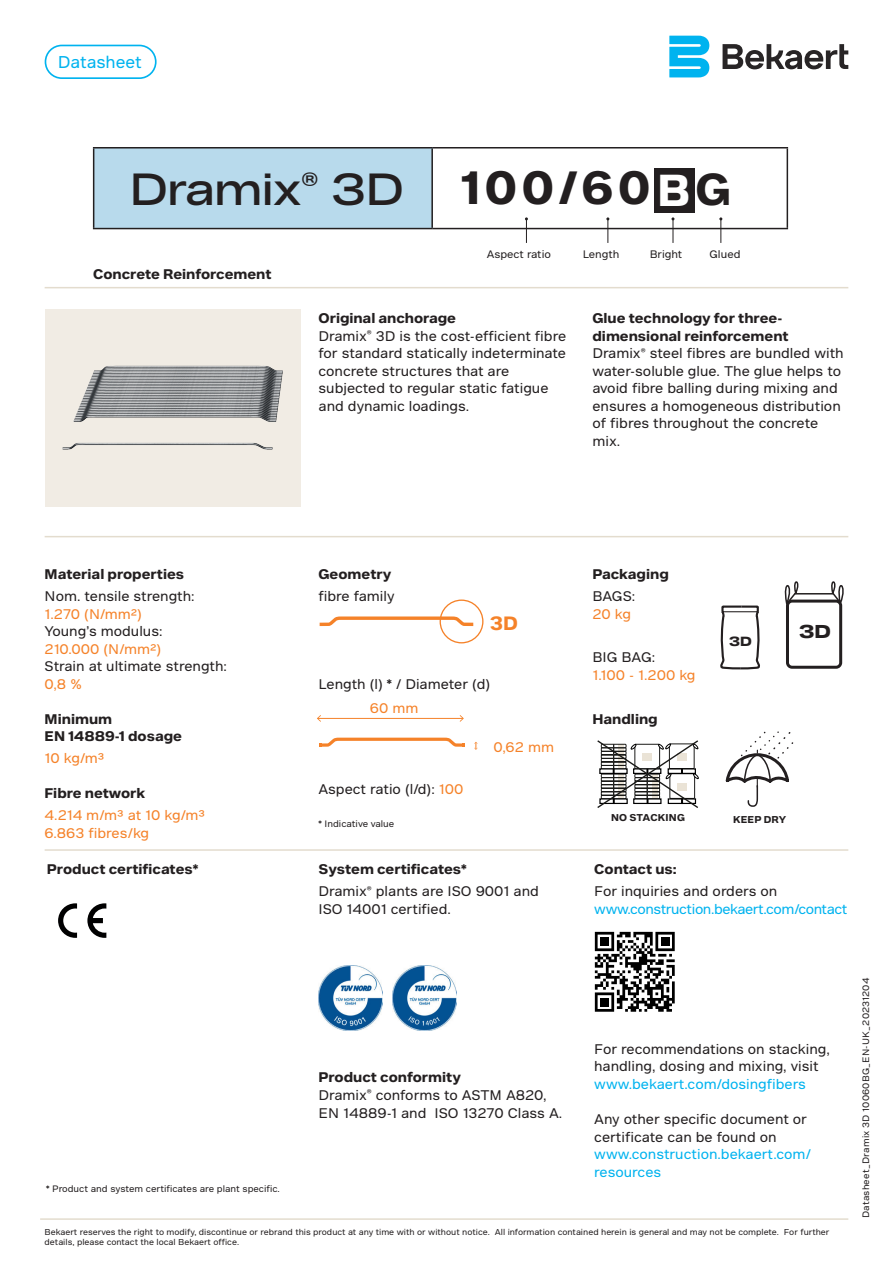
<style>
.page{position:relative;width:893px;height:1263px;background:#fff}
.page>*{position:absolute;margin:0;border:0;box-sizing:border-box;transform-origin:0 0}
.t1{font:700 45px "Bekaert Text";color:#231f20}
.MA_Productname{font:43.5px "Bekaert Headline";color:#231f20}
.t2{font:700 18.6px "Bekaert Text";color:#f58229}
.t3{font:700 18px "Bekaert Headline";color:#231f20}
.MA_Benefit{font:16.5px "Bekaert Text";color:#00b3ef}
.MA_Body{font:13.5px/17.5px "Bekaert Text";color:#231f20}
.MA_Body-2{font:700 13.5px/17.5px "Bekaert Text";color:#231f20}
.MA_Body-3{font:13.5px/17.5px "Bekaert Text";color:#f58229}
.MA_Body-4{font:13.5px "Bekaert Text";letter-spacing:-.03em;color:#00b3ef}
.MA_Body-5{font:13.5px "Bekaert Text";color:#00b3ef}
.t4{font:700 12.9px "Bekaert Headline";color:#231f20}
.MA_Body-6{font:10.5px "Bekaert Text";color:#231f20}
.t5{font:700 9.6px "Bekaert Text";letter-spacing:.02em;color:#231f20}
.MA_Legal_text{font:9px "Bekaert Text";color:#231f20}
.MA_Legal_text-2{font:9px "Bekaert Text";letter-spacing:.02em;color:#231f20}
.MA_Legal_text-3{font:8.25px/10.5px "Bekaert Text";color:#231f20}
.s1{font-size:43.2px;color:#fff}
.s2{font-size:43.2px}
.s3{font-weight:700}
.s4{color:#f58229}
.s5{color:#231f20}
.s6{color:#00b3ef}
</style>
<div class="page">
<div style="left:93px;top:147px;width:339px;height:82px;background:#b8daec"></div>
<hr style="left:93px;top:147px;width:339px;height:1px;background:#231f20">
<hr style="left:93px;top:148px;width:1px;height:80px;background:#231f20">
<hr style="left:432px;top:147px;width:356px;height:1px;background:#231f20">
<hr style="left:431px;top:148px;width:2px;height:80px;background:#231f20">
<hr style="left:787px;top:148px;width:1px;height:80px;background:#231f20">
<hr style="left:93px;top:228px;width:339px;height:1px;background:#231f20">
<hr style="left:432px;top:228px;width:356px;height:1px;background:#231f20">
<svg style="left:525px;top:217px;width:3px;height:26px"></svg>
<svg style="left:606px;top:217px;width:3px;height:26px"></svg>
<svg style="left:671px;top:217px;width:3px;height:26px"></svg>
<svg style="left:719px;top:217px;width:3px;height:26px"></svg>
<hr style="left:45px;top:287px;width:803px;height:1px;background:#e3dcce">
<hr style="left:45px;top:536px;width:803px;height:1px;background:#e3dcce">
<hr style="left:45px;top:849px;width:803px;height:2px;background:#e3dcce">
<svg style="left:725px;top:731px;width:69px;height:76px"></svg>
<hr style="left:40px;top:1218px;width:808px;height:2px;background:#e3dcce">
<svg style="left:597px;top:740px;width:102px;height:68px"></svg>
<svg style="left:595px;top:932px;width:80px;height:80px"></svg>
<div style="left:600px;top:998px;width:9px;height:8px;background:#000"></div>
<hr style="left:318px;top:718px;width:145px;height:1px;background:#f58229">
<svg style="left:317px;top:715px;width:4px;height:7px"></svg>
<svg style="left:460px;top:715px;width:4px;height:7px"></svg>
<svg style="left:474px;top:742px;width:4px;height:8px"></svg>
<svg style="left:319px;top:738px;width:146px;height:9px"></svg>
<img style="left:392px;top:966px;width:64px;height:64px">
<img style="left:319px;top:966px;width:64px;height:64px">
<div style="left:655px;top:168px;width:40px;height:44px;background:#231f20"></div>
<svg style="left:720px;top:605px;width:40px;height:65px"></svg>
<hr style="left:723px;top:611px;width:34px;height:1px;background:#231f20">
<div style="left:45px;top:45px;width:112px;height:34px;border:2px solid #00b3ef;border-radius:16px"></div>
<div style="left:786px;top:600px;width:56px;height:69px;border:3px solid #231f20;border-radius:5px"></div>
<hr style="left:795px;top:593px;width:38px;height:1px;background:#231f20">
<svg style="left:784px;top:581px;width:18px;height:24px"></svg>
<svg style="left:829px;top:581px;width:15px;height:24px"></svg>
<svg style="left:58px;top:903px;width:19px;height:35px"></svg>
<svg style="left:87px;top:903px;width:19px;height:35px"></svg>
<svg style="left:320px;top:616px;width:153px;height:10px"></svg>
<div style="left:440px;top:599px;width:43px;height:44px;border:1px solid #f58229;border-radius:50%"></div>
<img style="left:45px;top:309px;width:256px;height:197px">
<svg style="left:723px;top:44px;width:125px;height:25px"></svg>
<svg style="left:669px;top:36px;width:40px;height:41px;background:#32c2f2"></svg>
<p class="MA_Benefit" style="left:58px;top:52px;width:86px">Datasheet</p>
<p class="MA_Productname" style="left:129px;top:163px;width:276px">Dramix<sup>®</sup> 3D</p>
<p class="MA_Body-2" style="left:93px;top:266px;width:180px">Concrete Reinforcement</p>
<p class="t1" style="left:460px;top:159px;width:272px">100/60<span class="s1">B</span><span class="s2">G</span></p>
<p class="MA_Body-6" style="left:487px;top:248px;width:66px">Aspect ratio</p>
<p class="MA_Body-6" style="left:583px;top:248px;width:38px">Length</p>
<p class="MA_Body-6" style="left:650px;top:248px;width:34px">Bright</p>
<p class="MA_Body-6" style="left:710px;top:248px;width:32px">Glued</p>
<p class="MA_Body" style="left:319px;top:309px;width:249px"><span class="s3">Original anchorage<br></span>Dramix<sup>®</sup> 3D is the cost-efficient fibre for standard statically indeterminate concrete structures that are subjected to regular static fatigue and dynamic loadings.</p>
<p class="MA_Body" style="left:592px;top:309px;width:253px"><span class="s3">Glue technology for three&shy;dimensional reinforcement<br></span>Dramix<sup>®</sup> steel fibres are bundled with water-soluble glue. The glue helps to avoid fibre balling during mixing and ensures a homogeneous distribution of fibres throughout the concrete mix.</p>
<p class="MA_Body-2" style="left:45px;top:566px;width:141px">Material properties</p>
<p class="MA_Body" style="left:45px;top:587px;width:152px">Nom. tensile strength:<br><span class="s4">1.270 (N/mm²)</span></p>
<p class="MA_Body" style="left:45px;top:622px;width:119px">Young’s modulus:<br><span class="s4">210.000 (N/mm²)</span></p>
<p class="MA_Body" style="left:45px;top:657px;width:184px">Strain at ultimate strength:<br><span class="s4">0,8 %</span></p>
<p class="MA_Body-2" style="left:45px;top:710px;width:139px">Minimum<br>EN 14889-1 dosage</p>
<p class="MA_Body-3" style="left:45px;top:749px;width:61px">10 kg/m³</p>
<p class="MA_Body-2" style="left:45px;top:785px;width:102px">Fibre network</p>
<p class="MA_Body-3" style="left:45px;top:806px;width:162px">4.214 m/m³ at 10 kg/m³</p>
<p class="MA_Body-3" style="left:45px;top:824px;width:106px">6.863 fibres/kg</p>
<p class="MA_Body-2" style="left:47px;top:861px;width:153px">Product certificates*</p>
<p class="MA_Body-2" style="left:319px;top:566px;width:75px">Geometry</p>
<p class="MA_Body" style="left:319px;top:587px;width:77px">fibre family</p>
<p class="t2" style="left:490px;top:611px;width:30px">3D</p>
<p class="MA_Body" style="left:319px;top:675px;width:173px">Length (l) * / Diameter (d)</p>
<p class="MA_Body-3" style="left:370px;top:700px;width:50px">60 mm</p>
<p class="MA_Body" style="left:319px;top:780px;width:146px">Aspect ratio (l/d): <span class="s4">100</span></p>
<p class="MA_Legal_text" style="left:319px;top:818px;width:77px">* Indicative value</p>
<p class="MA_Body-3" style="left:494px;top:739px;width:62px">0,62 mm</p>
<p class="MA_Body-2" style="left:319px;top:861px;width:150px">System certificates*</p>
<p class="MA_Body" style="left:319px;top:882px;width:222px">Dramix<sup>®</sup> plants are ISO 9001 and<br>ISO 14001 certified.</p>
<p class="MA_Body-2" style="left:592px;top:566px;width:78px">Packaging</p>
<p class="MA_Body" style="left:592px;top:587px;width:44px">BAGS:<br><span class="s4">20 kg</span></p>
<p class="MA_Body-3" style="left:592px;top:648px;width:104px"><span class="s5">BIG BAG:<br></span>1.100 - 1.200 kg</p>
<p class="MA_Body-2" style="left:592px;top:710px;width:67px">Handling</p>
<p class="t4" style="left:729px;top:633px;width:24px">3D</p>
<p class="t3" style="left:799px;top:619px;width:33px">3D</p>
<p class="t5" style="left:611px;top:811px;width:75px">NO STACKING</p>
<p class="t5" style="left:733px;top:813px;width:55px">KEEP DRY</p>
<p class="MA_Body-2" style="left:594px;top:861px;width:84px">Contact us:</p>
<p class="MA_Body" style="left:594px;top:882px;width:185px">For inquiries and orders on</p>
<p class="MA_Body-4" style="left:594px;top:900px;width:255px">www.construction.bekaert.com/contact</p>
<p class="MA_Legal_text" style="left:46px;top:1183px;width:235px">* Product and system certificates are plant specific.</p>
<p class="MA_Body-2" style="left:319px;top:1069px;width:144px">Product conformity</p>
<p class="MA_Body" style="left:319px;top:1086px;width:245px">Dramix<sup>®</sup> conforms to ASTM A820,<br>EN 14889-1 and ISO 13270 Class A.</p>
<p class="MA_Body" style="left:594px;top:1040px;width:237px">For recommendations on stacking, handling, dosing and mixing, visit</p>
<p class="MA_Body-5" style="left:594px;top:1076px;width:213px">www.bekaert.com/dosingfibers</p>
<p class="MA_Body" style="left:594px;top:1110px;width:218px">Any other specific document or certificate can be found on <span class="s6">www.construction.bekaert.com/ resources</span></p>
<p class="MA_Legal_text-3" style="left:45px;top:1226px;width:786px">Bekaert reserves the right to modify, discontinue or rebrand this product at any time with or without notice. All information contained herein is general and may not be complete. For further details, please contact the local Bekaert office.</p>
<p class="MA_Legal_text-2" style="left:860px;top:1218px;width:242px;rotate:-90deg">Datasheet_Dramix 3D 10060BG_EN-UK_20231204</p>
</div>
